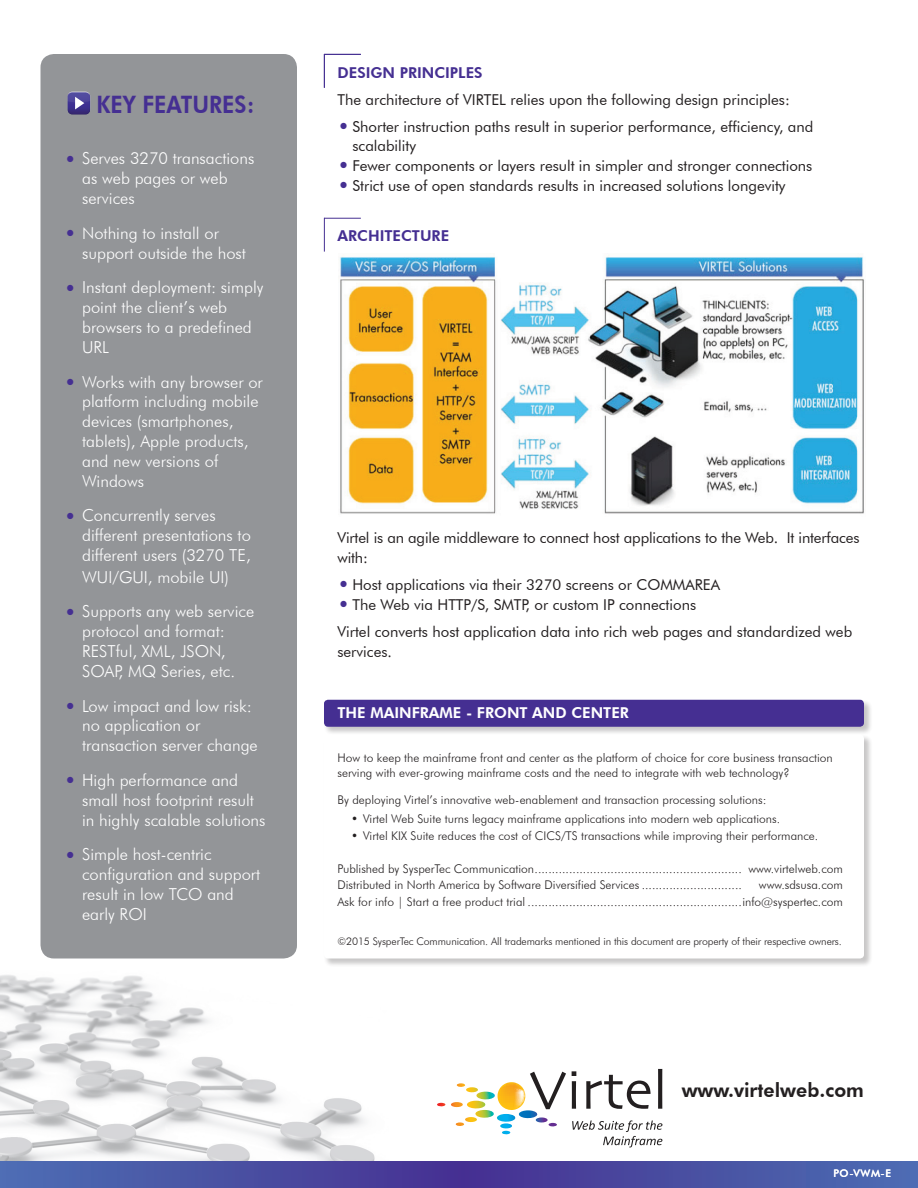
<style>
.page{position:relative;width:918px;height:1188px;background:#fff}
.page>*{position:absolute;margin:0;border:0;box-sizing:border-box;transform-origin:0 0}
.t1{font:800 24px "Futura BT";color:#452f92;scale:.9 1}
.t2{font:800 19.5px "Futura BT";color:#231f20}
.t3{font:300 16.5px "Futura BT";color:#fff}
.t4{font:15px/19.8px "Futura BT";color:#231f20}
.t5{font:800 15px "Futura BT";color:#452f92}
.t6{font:800 15px "Futura BT";color:#fff}
.t7{font:300 12px/15px "Futura BT";color:#231f20}
.t8{font:300 10.5px "Futura BT";letter-spacing:-.01em;color:#231f20}
.t9{font:500 10.5px "Futura BT";color:#fff}
.s1{font-size:21px;color:#452f92}
.s2{font-weight:300;font-size:21px;color:#452f92}
</style>
<div class="page">
<img style="left:0;top:975px;width:375px;height:186px">
<svg style="left:0;top:1161px;width:918px;height:27px;background:#494fa2"></svg>
<div style="left:40px;top:54px;width:257px;height:904px;background:#939598;border-radius:14px"></div>
<svg style="left:572px;top:1071px;width:4px;height:38px"></svg>
<svg style="left:586px;top:1075px;width:65px;height:34px"></svg>
<svg style="left:658px;top:1069px;width:4px;height:40px"></svg>
<svg style="left:437px;top:1072px;width:129px;height:63px"></svg>
<svg style="left:572px;top:1120px;width:90px;height:27px"></svg>
<img style="left:68px;top:92px;width:22px;height:23px">
<svg style="left:75px;top:97px;width:9px;height:12px"></svg>
<hr style="left:324px;top:54px;width:37px;height:1px;background:#452f92">
<hr style="left:324px;top:54px;width:1px;height:34px;background:#452f92">
<img style="left:340px;top:255px;width:524px;height:259px">
<hr style="left:324px;top:218px;width:37px;height:1px;background:#452f92">
<hr style="left:324px;top:218px;width:1px;height:34px;background:#452f92">
<div style="left:324px;top:699px;width:549px;height:36px;background:#231f20;opacity:.25"></div>
<div style="left:324px;top:700px;width:540px;height:27px;background:#452f92;border-radius:4px"></div>
<div style="left:324px;top:734px;width:549px;height:233px;background:#231f20;opacity:.25"></div>
<div style="left:324px;top:734px;width:540px;height:224px;background:#fff;border-radius:4px"></div>
<p class="t1" style="left:97px;top:90px;width:177px">KEY FEATURES:</p>
<p class="t3" style="left:64px;top:149px;width:192px"><span class="s1">•</span> Serves 3270 transactions</p>
<p class="t3" style="left:82px;top:168px;width:147px">as web pages or web</p>
<p class="t3" style="left:82px;top:188px;width:54px">services</p>
<p class="t3" style="left:64px;top:223px;width:156px"><span class="s1">•</span> Nothing to install or</p>
<p class="t3" style="left:82px;top:243px;width:165px">support outside the host</p>
<p class="t3" style="left:64px;top:278px;width:201px"><span class="s1">•</span> Instant deployment: simply</p>
<p class="t3" style="left:82px;top:297px;width:147px">point the client’s web</p>
<p class="t3" style="left:82px;top:317px;width:171px">browsers to a predefined</p>
<p class="t3" style="left:82px;top:337px;width:28px">URL</p>
<p class="t3" style="left:64px;top:372px;width:200px"><span class="s1">•</span> Works with any browser or</p>
<p class="t3" style="left:82px;top:392px;width:178px">platform including mobile</p>
<p class="t3" style="left:82px;top:411px;width:153px">devices (smartphones,</p>
<p class="t3" style="left:82px;top:431px;width:168px">tablets), Apple products,</p>
<p class="t3" style="left:82px;top:451px;width:138px">and new versions of</p>
<p class="t3" style="left:82px;top:471px;width:64px">Windows</p>
<p class="t3" style="left:64px;top:506px;width:153px"><span class="s1">•</span> Concurrently serves</p>
<p class="t3" style="left:82px;top:525px;width:170px">different presentations to</p>
<p class="t3" style="left:82px;top:545px;width:170px">different users (3270 TE,</p>
<p class="t3" style="left:82px;top:567px;width:148px">WUI/GUI, mobile UI)</p>
<p class="t3" style="left:64px;top:602px;width:192px"><span class="s1">•</span> Supports any web service</p>
<p class="t3" style="left:82px;top:621px;width:144px">protocol and format:</p>
<p class="t3" style="left:82px;top:641px;width:145px">RESTful, XML, JSON,</p>
<p class="t3" style="left:82px;top:661px;width:154px">SOAP, MQ Series, etc.</p>
<p class="t3" style="left:64px;top:696px;width:189px"><span class="s1">•</span> Low impact and low risk:</p>
<p class="t3" style="left:82px;top:716px;width:120px">no application or</p>
<p class="t3" style="left:82px;top:735px;width:177px">transaction server change</p>
<p class="t3" style="left:64px;top:770px;width:176px"><span class="s1">•</span> High performance and</p>
<p class="t3" style="left:82px;top:790px;width:173px">small host footprint result</p>
<p class="t3" style="left:82px;top:810px;width:185px">in highly scalable solutions</p>
<p class="t3" style="left:64px;top:845px;width:149px"><span class="s1">•</span> Simple host-centric</p>
<p class="t3" style="left:82px;top:864px;width:180px">configuration and support</p>
<p class="t3" style="left:82px;top:884px;width:153px">result in low TCO and</p>
<p class="t3" style="left:82px;top:904px;width:66px">early ROI</p>
<p class="t5" style="left:338px;top:63px;width:147px">DESIGN PRINCIPLES</p>
<p class="t4" style="left:338px;top:89px;width:454px">The architecture of VIRTEL relies upon the following design principles:</p>
<p class="t4" style="left:352px;top:116px;width:462px;text-indent:-15px"><span class="s2">•</span> Shorter instruction paths result in superior performance, efficiency, and scalability</p>
<p class="t4" style="left:338px;top:156px;width:476px"><span class="s2">•</span> Fewer components or layers result in simpler and stronger connections</p>
<p class="t4" style="left:338px;top:176px;width:450px"><span class="s2">•</span> Strict use of open standards results in increased solutions longevity</p>
<p class="t5" style="left:338px;top:227px;width:113px">ARCHITECTURE</p>
<p class="t4" style="left:338px;top:528px;width:523px">Virtel is an agile middleware to connect host applications to the Web. It interfaces with:</p>
<p class="t4" style="left:338px;top:575px;width:384px"><span class="s2">•</span> Host applications via their 3270 screens or COMMAREA</p>
<p class="t4" style="left:338px;top:595px;width:360px"><span class="s2">•</span> The Web via HTTP/S, SMTP, or custom IP connections</p>
<p class="t4" style="left:338px;top:622px;width:516px">Virtel converts host application data into rich web pages and standardized web services.</p>
<p class="t6" style="left:338px;top:704px;width:293px">THE MAINFRAME - FRONT AND CENTER</p>
<p class="t7" style="left:338px;top:750px;width:497px">How to keep the mainframe front and center as the platform of choice for core business transaction serving with ever-growing mainframe costs and the need to integrate with web technology?</p>
<p class="t7" style="left:338px;top:792px;width:430px">By deploying Virtel’s innovative web-enablement and transaction processing solutions:</p>
<p class="t7" style="left:351px;top:811px;width:431px">• Virtel Web Suite turns legacy mainframe applications into modern web applications.</p>
<p class="t7" style="left:351px;top:828px;width:469px">• Virtel KIX Suite reduces the cost of CICS/TS transactions while improving their performance.</p>
<p class="t7" style="left:338px;top:861px;width:507px">Published by SysperTec Communication............................................................ www.virtelweb.com</p>
<p class="t7" style="left:338px;top:877px;width:406px">Distributed in North America by Software Diversified Services .............................</p>
<p class="t7" style="left:759px;top:877px;width:86px">www.sdsusa.com</p>
<p class="t7" style="left:338px;top:894px;width:507px">Ask for info | Start a free product trial ..............................................................info@syspertec.com</p>
<p class="t8" style="left:338px;top:935px;width:506px">©2015 SysperTec Communication. All trademarks mentioned in this document are property of their respective owners.</p>
<p class="t2" style="left:682px;top:1078px;width:184px">www.virtelweb.com</p>
<p class="t9" style="left:833px;top:1167px;width:59px">PO-VWM-E</p>
</div>
